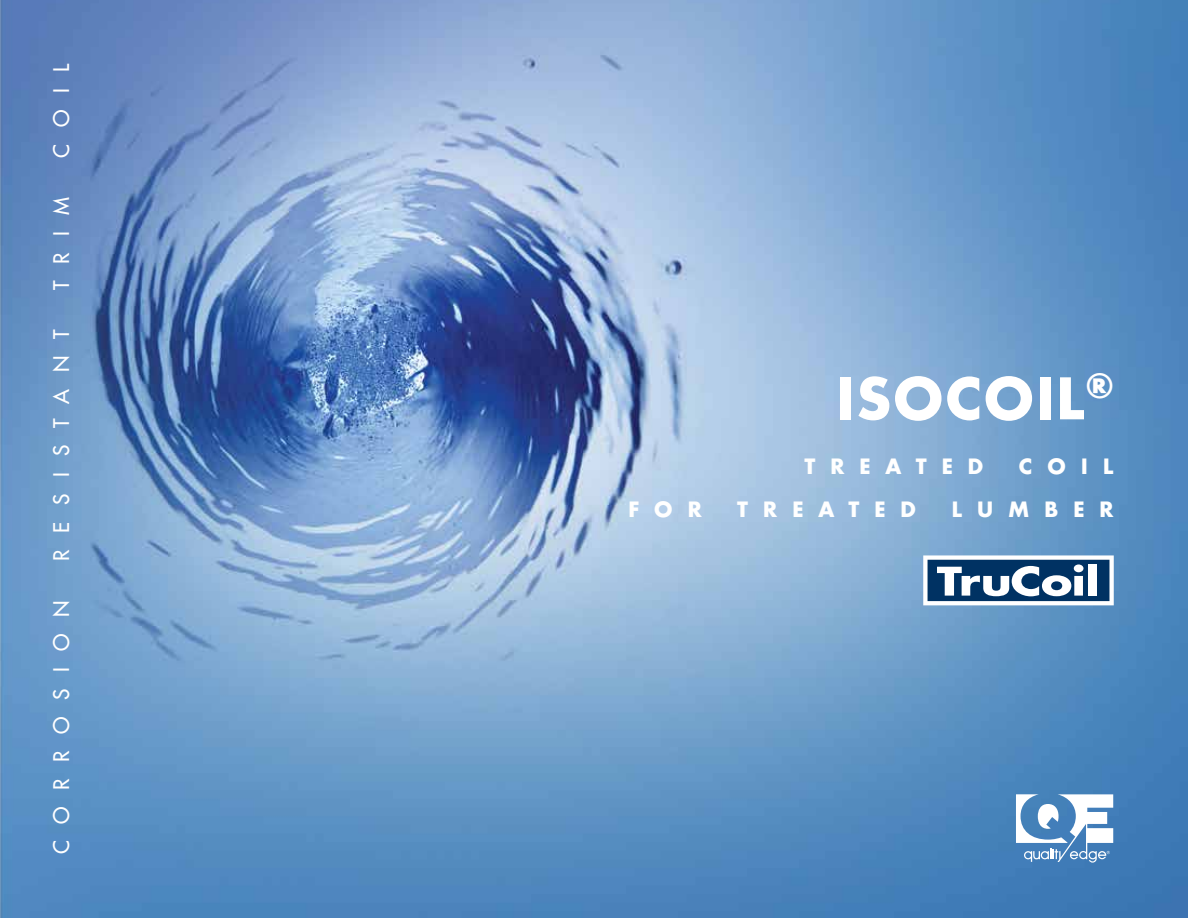
<style>
.page{position:relative;width:1188px;height:918px;background:#fff}
.page>*{position:absolute;margin:0;border:0;box-sizing:border-box;transform-origin:0 0}
.t1{font:700 63px "Futura T";letter-spacing:.01em;color:#fff}
.t2{font:700 23.25px "Futura T";letter-spacing:.63em;color:#fff}
.t3{font:21px "Futura";letter-spacing:.79em;color:#fff}
</style>
<div class="page">
<img style="left:0;top:0;width:1188px;height:918px">
<svg style="left:1016px;top:794px;width:97px;height:69px"></svg>
<svg style="left:923px;top:555px;width:191px;height:50px"></svg>
<div style="left:1088px;top:564px;width:8px;height:32px;background:#fff"></div>
<p class="t3" style="left:48px;top:158px;width:96px;rotate:-90deg">COIL</p>
<p class="t3" style="left:48px;top:290px;width:95px;rotate:-90deg">TRIM</p>
<p class="t3" style="left:48px;top:561px;width:233px;rotate:-90deg">RESISTANT</p>
<p class="t3" style="left:48px;top:854px;width:256px;rotate:-90deg">CORROSION</p>
<h1 class="t1" style="left:836px;top:361px;width:280px">ISOCOIL<sup>®</sup></h1>
<p class="t2" style="left:804px;top:453px;width:181px">TREATED</p>
<p class="t2" style="left:1019px;top:453px;width:97px">COIL</p>
<p class="t2" style="left:628px;top:496px;width:76px">FOR</p>
<p class="t2" style="left:737px;top:496px;width:181px">TREATED</p>
<p class="t2" style="left:952px;top:496px;width:164px">LUMBER</p>
</div>
